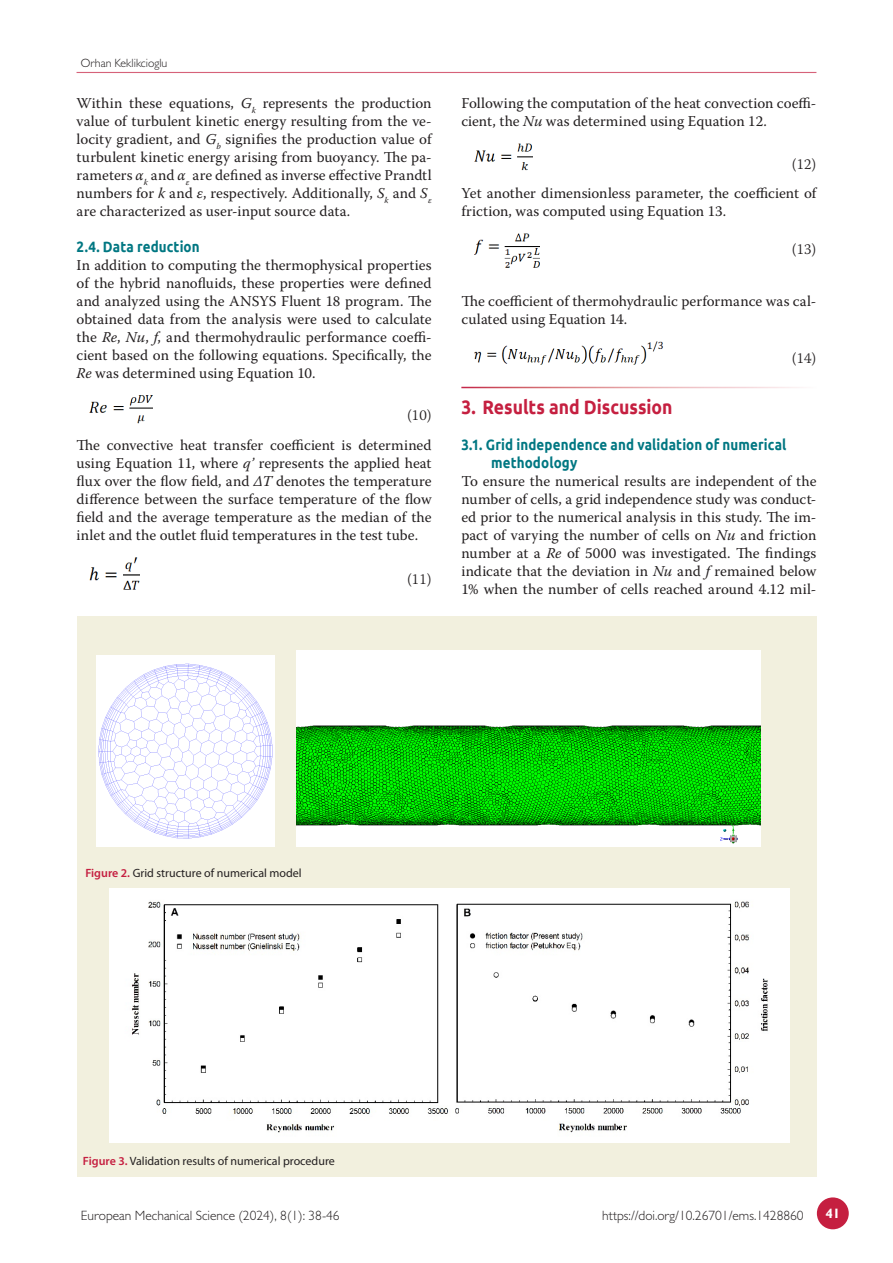
<style>
.page{position:relative;width:893px;height:1263px;background:#fff}
.page>*{position:absolute;margin:0;border:0;box-sizing:border-box;transform-origin:0 0}
.t1{font:700 19.5px "Ubuntu";color:#c51f40;scale:.9 1}
.t2{font:15px/18px "Warnock Pro";letter-spacing:.005em;color:#231f20;text-align:justify}
.t3{font:700 15px/18px "Ubuntu";letter-spacing:.01em;color:#007782;scale:.89 1}
.t4{font:300 15px "Warnock Pro";color:#231f20}
.t5{font:300 13.5px "Gill Sans";color:#231f20}
.t6{font:700 13.5px "Gill Sans";color:#fff}
.t7{font:12px "Myriad Pro";color:#231f20}
.t8{font:300 12px "Gill Sans";color:#231f20}
.s1{font-style:italic}
.s2{font-weight:600;color:#c51f40}
</style>
<div class="page">
<img style="left:89px;top:395px;width:64px;height:29px">
<img style="left:89px;top:557px;width:51px;height:33px">
<img style="left:474px;top:143px;width:58px;height:28px">
<img style="left:474px;top:233px;width:65px;height:35px">
<img style="left:474px;top:341px;width:189px;height:24px">
<div style="left:77px;top:617px;width:739px;height:249px;background:#f2f0de"></div>
<div style="left:77px;top:854px;width:739px;height:35px;background:#f2f0de"></div>
<div style="left:77px;top:877px;width:739px;height:277px;background:#f2f0de"></div>
<div style="left:77px;top:1142px;width:739px;height:35px;background:#f2f0de"></div>
<img style="left:97px;top:656px;width:177px;height:190px">
<img style="left:296px;top:651px;width:464px;height:195px">
<div style="left:109px;top:888px;width:681px;height:254px;background:#fff"></div>
<hr style="left:77px;top:72px;width:739px;height:1px;background:#d66279">
<div style="left:817px;top:1197px;width:32px;height:32px;background:#c51f40;border-radius:50%"></div>
<p class="t8" style="left:81px;top:55px;width:88px">Orhan Keklikcioglu</p>
<p class="t2" style="left:77px;top:94px;width:357px">Within these equations, <span class="s1">G</span><sub>k</sub> represents the production value of turbulent kinetic energy resulting from the ve&shy;locity gradient, and <span class="s1">G</span><sub>b</sub> signifies the production value of turbulent kinetic energy arising from buoyancy. The pa&shy;rameters <span class="s1">α</span><sub>k</sub> and <span class="s1">α</span><sub>ε</sub> are defined as inverse effective Prandtl numbers for <span class="s1">k</span> and <span class="s1">ε</span>, respectively. Additionally, <span class="s1">S</span><sub>k</sub> and <span class="s1">S</span><sub>ε </sub>are characterized as user-input source data.</p>
<p class="t3" style="left:77px;top:237px;width:140px">2.4. Data reduction</p>
<p class="t2" style="left:77px;top:256px;width:357px">In addition to computing the thermophysical properties of the hybrid nanofluids, these properties were defined and analyzed using the ANSYS Fluent 18 program. The obtained data from the analysis were used to calculate the <span class="s1">Re</span>, <span class="s1">Nu</span>, <span class="s1">f</span>, and thermohydraulic performance coeffi&shy;cient based on the following equations. Specifically, the <span class="s1">Re</span> was determined using Equation 10.</p>
<p class="t4" style="left:407px;top:406px;width:26px">(10)</p>
<p class="t2" style="left:77px;top:436px;width:357px">The convective heat transfer coefficient is determined using Equation 11, where <span class="s1">q’</span> represents the applied heat flux over the flow field, and <span class="s1">ΔT</span> denotes the temperature difference between the surface temperature of the flow field and the average temperature as the median of the inlet and the outlet fluid temperatures in the test tube.</p>
<p class="t4" style="left:407px;top:570px;width:26px">(11)</p>
<p class="t2" style="left:461px;top:94px;width:357px">Following the computation of the heat convection coeffi&shy;cient, the <span class="s1">Nu</span> was determined using Equation 12.</p>
<p class="t4" style="left:792px;top:155px;width:26px">(12)</p>
<p class="t2" style="left:461px;top:184px;width:357px">Yet another dimensionless parameter, the coefficient of friction, was computed using Equation 13.</p>
<p class="t4" style="left:792px;top:240px;width:26px">(13)</p>
<p class="t2" style="left:461px;top:292px;width:357px">The coefficient of thermohydraulic performance was cal&shy;culated using Equation 14.</p>
<p class="t4" style="left:792px;top:349px;width:26px">(14)</p>
<h1 class="t1" style="left:461px;top:395px;width:236px">3. Results and Discussion</h1>
<p class="t3" style="left:491px;top:435px;width:333px;text-indent:-30px">3.1. Grid independence and validation of numerical methodology</p>
<p class="t2" style="left:461px;top:472px;width:357px">To ensure the numerical results are independent of the number of cells, a grid independence study was conduct&shy;ed prior to the numerical analysis in this study. The im&shy;pact of varying the number of cells on <span class="s1">Nu</span> and friction number at a <span class="s1">Re</span> of 5000 was investigated. The findings indicate that the deviation in <span class="s1">Nu</span> and <span class="s1">f</span> remained below 1% when the number of cells reached around 4.12 mil-</p>
<p class="t7" style="left:85px;top:866px;width:218px"><span class="s2">Figure 2.</span> Grid structure of numerical model</p>
<p class="t7" style="left:83px;top:1154px;width:253px"><span class="s2">Figure 3.</span> Validation results of numerical procedure</p>
<p class="t5" style="left:81px;top:1207px;width:260px">European Mechanical Science (2024), 8(1): 38-46</p>
<p class="t5" style="left:602px;top:1207px;width:203px">https://doi.org/10.26701/ems.1428860</p>
<p class="t6" style="left:825px;top:1204px;width:16px">41</p>
</div>
